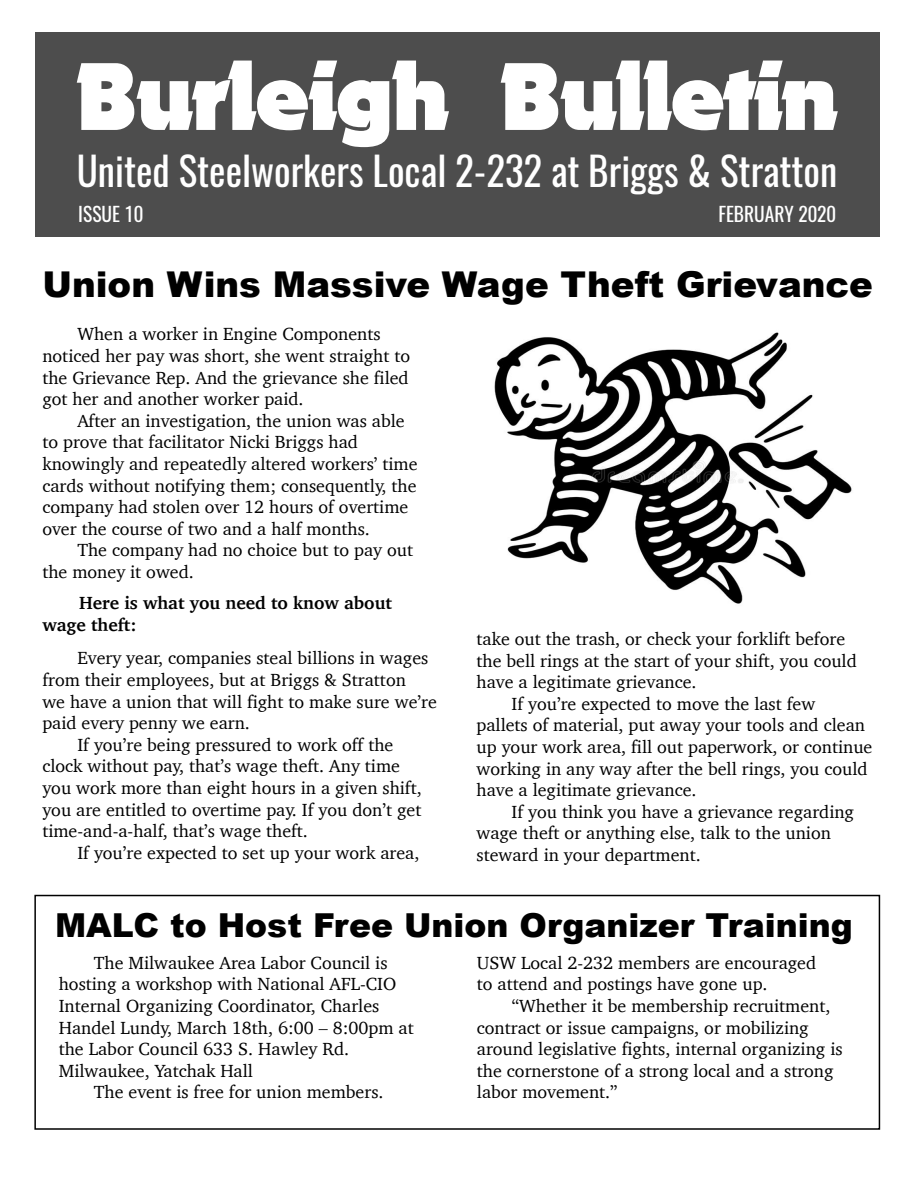
<style>
.page{position:relative;width:918px;height:1188px;background:#fff}
.page>*{position:absolute;margin:0;border:0;box-sizing:border-box;transform-origin:0 0}
.t1{font:900 97.65px "Nougat";color:#fff}
.t2{font:39.15px "Oswald";color:#fff}
.t3{font:900 35.55px "Arial";color:#000}
.t4{font:900 33px "Arial";color:#000}
.t5{font:19.5px "Oswald";color:#fff}
.t6{font:18px/21.6px "Charter";color:#000}
.t7{font:700 18px/21.6px "Charter";color:#000}
</style>
<div class="page">
<div style="left:35px;top:32px;width:844px;height:205px;background:#4d4d4d"></div>
<div style="left:34px;top:895px;width:846px;height:235px;border:2px solid #000"></div>
<img style="left:494px;top:332px;width:358px;height:272px">
<h1 class="t1" style="left:77px;top:42px;width:761px">Burleigh Bulletin</h1>
<h2 class="t2" style="left:77px;top:144px;width:762px">United Steelworkers Local 2-232 at Briggs &amp; Stratton</h2>
<p class="t5" style="left:78px;top:201px;width:66px">ISSUE 10</p>
<p class="t5" style="left:718px;top:201px;width:119px">FEBRUARY 2020</p>
<h3 class="t3" style="left:42px;top:258px;width:832px">Union Wins Massive Wage Theft Grievance</h3>
<p class="t6" style="left:42px;top:323px;width:369px;text-indent:35px">When a worker in Engine Components noticed her pay was short, she went straight to the Grievance Rep. And the grievance she filed got her and another worker paid.</p>
<p class="t6" style="left:42px;top:410px;width:377px;text-indent:35px">After an investigation, the union was able to prove that facilitator Nicki Briggs had knowingly and repeatedly altered workers’ time cards without notifying them; consequently, the company had stolen over 12 hours of overtime over the course of two and a half months.</p>
<p class="t6" style="left:42px;top:539px;width:372px;text-indent:35px">The company had no choice but to pay out the money it owed.</p>
<p class="t7" style="left:42px;top:592px;width:351px;text-indent:37px">Here is what you need to know about wage theft:</p>
<p class="t6" style="left:77px;top:647px;width:352px">Every year, companies steal billions in wages</p>
<p class="t6" style="left:42px;top:669px;width:365px">from their employees, but at Briggs &amp; Stratton</p>
<p class="t6" style="left:42px;top:690px;width:396px">we have a union that will fight to make sure we’re</p>
<p class="t6" style="left:42px;top:712px;width:209px">paid every penny we earn.</p>
<p class="t6" style="left:77px;top:734px;width:317px">If you’re being pressured to work off the</p>
<p class="t6" style="left:42px;top:755px;width:359px">clock without pay, that’s wage theft. Any time</p>
<p class="t6" style="left:42px;top:777px;width:381px">you work more than eight hours in a given shift,</p>
<p class="t6" style="left:42px;top:798px;width:381px">you are entitled to overtime pay. If you don’t get</p>
<p class="t6" style="left:42px;top:820px;width:267px">time-and-a-half, that’s wage theft.</p>
<p class="t6" style="left:77px;top:842px;width:343px">If you’re expected to set up your work area,</p>
<p class="t6" style="left:477px;top:628px;width:370px">take out the trash, or check your forklift before</p>
<p class="t6" style="left:477px;top:649px;width:382px">the bell rings at the start of your shift, you could</p>
<p class="t6" style="left:477px;top:671px;width:221px">have a legitimate grievance.</p>
<p class="t6" style="left:512px;top:693px;width:305px">If you’re expected to move the last few</p>
<p class="t6" style="left:477px;top:714px;width:390px">pallets of material, put away your tools and clean</p>
<p class="t6" style="left:477px;top:736px;width:397px">up your work area, fill out paperwork, or continue</p>
<p class="t6" style="left:477px;top:757px;width:393px">working in any way after the bell rings, you could</p>
<p class="t6" style="left:477px;top:779px;width:221px">have a legitimate grievance.</p>
<p class="t6" style="left:512px;top:801px;width:344px">If you think you have a grievance regarding</p>
<p class="t6" style="left:477px;top:822px;width:356px">wage theft or anything else, talk to the union</p>
<p class="t6" style="left:477px;top:844px;width:226px">steward in your department.</p>
<h3 class="t4" style="left:55px;top:902px;width:799px">MALC to Host Free Union Organizer Training</h3>
<p class="t6" style="left:94px;top:952px;width:295px">The Milwaukee Area Labor Council is</p>
<p class="t6" style="left:59px;top:973px;width:339px">hosting a workshop with National AFL-CIO</p>
<p class="t6" style="left:59px;top:995px;width:322px">Internal Organizing Coordinator, Charles</p>
<p class="t6" style="left:59px;top:1016px;width:356px">Handel Lundy, March 18th, 6:00 – 8:00pm at</p>
<p class="t6" style="left:59px;top:1038px;width:292px">the Labor Council 633 S. Hawley Rd.</p>
<p class="t6" style="left:59px;top:1060px;width:196px">Milwaukee, Yatchak Hall</p>
<p class="t6" style="left:94px;top:1081px;width:291px">The event is free for union members.</p>
<p class="t6" style="left:477px;top:952px;width:341px">USW Local 2-232 members are encouraged to attend and postings have gone up.</p>
<p class="t6" style="left:477px;top:995px;width:367px;text-indent:35px">“Whether it be membership recruitment, contract or issue campaigns, or mobilizing around legislative fights, internal organizing is the cornerstone of a strong local and a strong labor movement.”</p>
</div>
